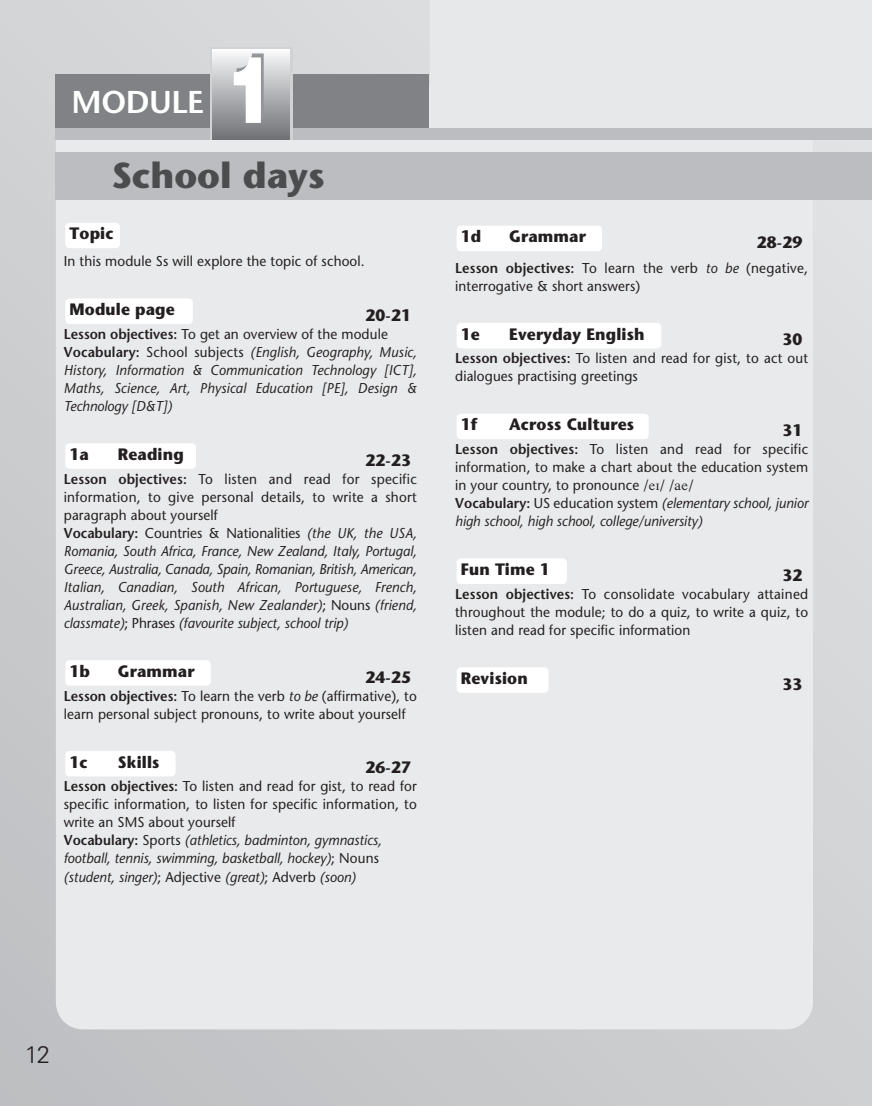
<style>
.page{position:relative;width:872px;height:1106px;background:#fff}
.page>*{position:absolute;margin:0;border:0;box-sizing:border-box;transform-origin:0 0}
.t1{font:900 91.5px "Helvetica LT Std";color:#fff;scale:.8 1}
.t2{font:700 36px "Stone Sans Std";color:#4b4c4d}
.t3{font:600 31.5px "Stone Sans Std";letter-spacing:-.015em;color:#fff}
.t4{font:300 24px "Univers LT Std";color:#231f20}
.t5{font:700 16.5px "Stone Sans Std";letter-spacing:.01em;color:#231f20;scale:.95 1}
.t6{font:500 14.25px/18px "Stone Sans Std";letter-spacing:.01em;color:#231f20;scale:.95 1}
.t7{font:italic 500 14.25px/18px "Stone Sans Std";letter-spacing:.01em;color:#231f20;scale:.95 1}
.s1{font-weight:600;font-style:normal}
.s2{font-style:normal}
.s3{font-weight:600}
.s4{font-style:italic}
.s5{font-family:"IPA Kiel";font-weight:400}
</style>
<div class="page">
<div style="left:0;top:0;width:872px;height:1106px;background:linear-gradient(to bottom,#d9dadb,#c8c9cb)"></div>
<div style="left:56px;top:86px;width:757px;height:943px;background:#e9eaeb;border-radius:27px"></div>
<div style="left:55px;top:152px;width:817px;height:47px;background:#bcbdc0"></div>
<div style="left:430px;top:0;width:442px;height:139px;background:#e7e8e9"></div>
<div style="left:55px;top:128px;width:817px;height:11px;background:#bcbdc0"></div>
<div style="left:55px;top:74px;width:374px;height:54px;background:#808285"></div>
<svg style="left:210px;top:47px;width:82px;height:92px"></svg>
<div style="left:213px;top:50px;width:76px;height:89px;background:linear-gradient(to bottom,#f8f8fa,#6f7174)"></div>
<div style="left:456px;top:226px;width:146px;height:25px;background:#fff;border-radius:4px"></div>
<div style="left:456px;top:323px;width:205px;height:25px;background:#fff;border-radius:4px"></div>
<div style="left:456px;top:413px;width:192px;height:26px;background:#fff;border-radius:4px"></div>
<div style="left:456px;top:558px;width:111px;height:26px;background:#fff;border-radius:4px"></div>
<div style="left:456px;top:667px;width:92px;height:25px;background:#fff;border-radius:4px"></div>
<div style="left:65px;top:223px;width:55px;height:25px;background:#fff;border-radius:4px"></div>
<div style="left:65px;top:298px;width:128px;height:26px;background:#fff;border-radius:4px"></div>
<div style="left:65px;top:443px;width:131px;height:26px;background:#fff;border-radius:4px"></div>
<div style="left:65px;top:660px;width:146px;height:25px;background:#fff;border-radius:4px"></div>
<div style="left:65px;top:751px;width:111px;height:25px;background:#fff;border-radius:4px"></div>
<p class="t3" style="left:72px;top:90px;width:134px">MODULE</p>
<p class="t1" style="left:227px;top:57px;width:63px">1</p>
<p class="t2" style="left:112px;top:162px;width:215px">School days</p>
<p class="t5" style="left:70px;top:227px;width:48px">Topic</p>
<p class="t6" style="left:64px;top:254px;width:318px">In this module Ss will explore the topic of school.</p>
<p class="t5" style="left:70px;top:303px;width:112px">Module page</p>
<p class="t5" style="left:365px;top:309px;width:50px">20-21</p>
<p class="t7" style="left:64px;top:326px;width:373px"><span class="s1">Lesson objectives:</span> <span class="s2">To get an overview of the module </span><span class="s1">Vocabulary:</span> <span class="s2">School subjects</span> (English, Geography, Music, History, Information &amp; Communication Technology [ICT], Maths, Science, Art, Physical Education [PE], Design &amp; Technology [D&amp;T])</p>
<p class="t5" style="left:365px;top:453px;width:50px">22-23</p>
<p class="t7" style="left:64px;top:471px;width:373px"><span class="s1">Lesson objectives:</span> <span class="s2">To listen and read for specific information, to give personal details, to write a short paragraph about yourself<br></span><span class="s1">Vocabulary:</span> <span class="s2">Countries &amp; Nationalities</span> (the UK, the USA, Romania, South Africa, France, New Zealand, Italy, Portugal, Greece, Australia, Canada, Spain, Romanian, British, American, Italian, Canadian, South African, Portuguese, French, Australian, Greek, Spanish, New Zealander)<span class="s2">; Nouns</span> (friend, classmate)<span class="s2">; Phrases</span> (favourite subject, school trip)</p>
<p class="t5" style="left:365px;top:670px;width:50px">24-25</p>
<p class="t6" style="left:64px;top:688px;width:373px"><span class="s3">Lesson objectives:</span> To learn the verb <span class="s4">to be</span> (affirmative), to learn personal subject pronouns, to write about yourself</p>
<p class="t5" style="left:365px;top:761px;width:50px">26-27</p>
<p class="t6" style="left:64px;top:779px;width:373px"><span class="s3">Lesson objectives:</span> To listen and read for gist, to read for specific information, to listen for specific information, to write an SMS about yourself<br><span class="s3">Vocabulary:</span> Sports <span class="s4">(athletics, badminton, gymnastics, football, tennis, swimming, basketball, hockey)</span>; Nouns <span class="s4">(student, singer)</span>; Adjective <span class="s4">(great)</span>; Adverb <span class="s4">(soon)</span></p>
<p class="t5" style="left:70px;top:448px;width:22px">1a</p>
<p class="t5" style="left:118px;top:448px;width:71px">Reading</p>
<p class="t5" style="left:70px;top:664px;width:23px">1b</p>
<p class="t5" style="left:118px;top:664px;width:82px">Grammar</p>
<p class="t5" style="left:70px;top:755px;width:21px">1c</p>
<p class="t5" style="left:118px;top:755px;width:45px">Skills</p>
<p class="t5" style="left:461px;top:230px;width:23px">1d</p>
<p class="t5" style="left:509px;top:230px;width:82px">Grammar</p>
<p class="t5" style="left:757px;top:236px;width:50px">28-29</p>
<p class="t6" style="left:455px;top:260px;width:373px"><span class="s3">Lesson objectives:</span> To learn the verb <span class="s4">to be</span> (negative, interrogative &amp; short answers)</p>
<p class="t5" style="left:782px;top:333px;width:22px">30</p>
<p class="t6" style="left:455px;top:351px;width:373px"><span class="s3">Lesson objectives:</span> To listen and read for gist, to act out dialogues practising greetings</p>
<p class="t5" style="left:782px;top:424px;width:22px">31</p>
<p class="t6" style="left:455px;top:442px;width:373px"><span class="s3">Lesson objectives:</span> To listen and read for specific information, to make a chart about the education system in your country, to pronounce /<span class="s5">eI</span>/ /<span class="s5">ae</span>/<br><span class="s3">Vocabulary:</span> US education system <span class="s4">(elementary school, junior high school, high school, college/university)</span></p>
<p class="t5" style="left:782px;top:569px;width:22px">32</p>
<p class="t6" style="left:455px;top:586px;width:373px;text-align:justify"><span class="s3">Lesson objectives:</span> To consolidate vocabulary attained throughout the module; to do a quiz, to write a quiz, to listen and read for specific information</p>
<p class="t5" style="left:782px;top:677px;width:22px">33</p>
<p class="t5" style="left:461px;top:327px;width:21px">1e</p>
<p class="t5" style="left:509px;top:327px;width:144px">Everyday English</p>
<p class="t5" style="left:461px;top:418px;width:19px">1f</p>
<p class="t5" style="left:509px;top:418px;width:133px">Across Cultures</p>
<p class="t5" style="left:461px;top:563px;width:95px">Fun Time 1</p>
<p class="t5" style="left:461px;top:671px;width:72px">Revision</p>
<p class="t4" style="left:25px;top:1045px;width:27px">12</p>
</div>
